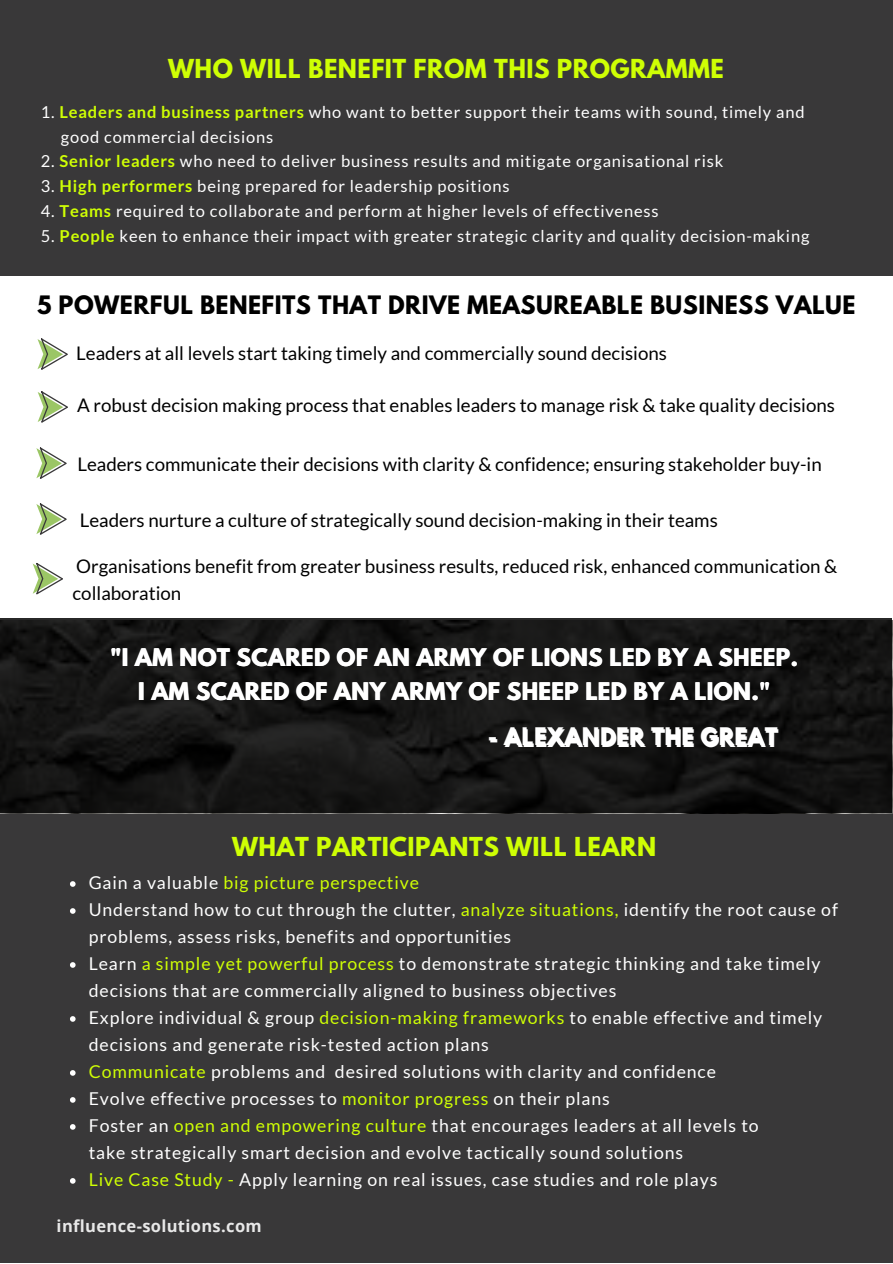
<style>
.page{position:relative;width:893px;height:1264px;background:#fff}
.page>*{position:absolute;margin:0;border:0;box-sizing:border-box;transform-origin:0 0}
.t1{font:700 23.1px "League Spartan";letter-spacing:.02em;color:#cfff04}
.t2{font:700 22.5px "League Spartan";letter-spacing:.02em;color:#000}
.t3{font:700 21.45px/33.8px "League Spartan";letter-spacing:.02em;color:#fff;text-align:center}
.t4{font:18.75px/27px "Lato";color:#000}
.t5{font:17.7px/27px "Lato";letter-spacing:.05em;color:#fff}
.t6{font:16.5px/24.8px "Lato";letter-spacing:.05em;color:#fff}
.t7{font:700 16.5px "Open Sans";letter-spacing:.02em;color:#e8e8e8}
.s1{font-weight:700;color:#cfff04}
.s2{color:#cfff04}
</style>
<div class="page">
<div style="left:0;top:0;width:892px;height:1262px;background:#393839"></div>
<div style="left:0;top:276px;width:892px;height:363px;background:#fff"></div>
<svg style="left:38px;top:338px;width:30px;height:32px"></svg>
<svg style="left:36px;top:447px;width:31px;height:32px"></svg>
<svg style="left:36px;top:503px;width:31px;height:32px"></svg>
<svg style="left:38px;top:391px;width:30px;height:32px"></svg>
<svg style="left:33px;top:563px;width:30px;height:31px"></svg>
<svg style="left:0;top:618px;width:891px;height:195px;fill:#151515"></svg>
<svg style="left:70px;top:881px;width:6px;height:5px"></svg>
<svg style="left:70px;top:908px;width:6px;height:5px"></svg>
<svg style="left:70px;top:962px;width:6px;height:5px"></svg>
<svg style="left:70px;top:1016px;width:6px;height:5px"></svg>
<svg style="left:70px;top:1070px;width:6px;height:5px"></svg>
<svg style="left:70px;top:1097px;width:6px;height:5px"></svg>
<svg style="left:70px;top:1124px;width:6px;height:5px"></svg>
<svg style="left:70px;top:1178px;width:6px;height:5px"></svg>
<h1 class="t1" style="left:168px;top:57px;width:557px">WHO WILL BENEFIT FROM THIS PROGRAMME</h1>
<p class="t6" style="left:61px;top:99px;width:745px;text-indent:-20px">1. <span class="s1">Leaders and business partners</span> who want to better support their teams with sound, timely and good commercial decisions</p>
<p class="t6" style="left:41px;top:149px;width:684px">2. <span class="s1">Senior leaders</span> who need to deliver business results and mitigate organisational risk</p>
<p class="t6" style="left:41px;top:173px;width:470px">3. <span class="s1">High performers</span> being prepared for leadership positions</p>
<p class="t6" style="left:41px;top:198px;width:619px">4. <span class="s1">Teams</span> required to collaborate and perform at higher levels of effectiveness</p>
<p class="t6" style="left:41px;top:223px;width:770px">5. <span class="s1">People</span> keen to enhance their impact with greater strategic clarity and quality decision-making</p>
<p class="t2" style="left:37px;top:293px;width:819px">5 POWERFUL BENEFITS THAT DRIVE MEASUREABLE BUSINESS VALUE</p>
<p class="t4" style="left:76px;top:339px;width:592px">Leaders at all levels start taking timely and commercially sound decisions</p>
<p class="t4" style="left:77px;top:391px;width:759px">A robust decision making process that enables leaders to manage risk &amp; take quality decisions</p>
<p class="t4" style="left:77px;top:450px;width:745px">Leaders communicate their decisions with clarity &amp; confidence; ensuring stakeholder buy-in</p>
<p class="t4" style="left:80px;top:506px;width:639px">Leaders nurture a culture of strategically sound decision-making in their teams</p>
<p class="t4" style="left:73px;top:552px;width:766px">Organisations benefit from greater business results, reduced risk, enhanced communication &amp; collaboration</p>
<p class="t3" style="left:110px;top:643px;width:689px">"I AM NOT SCARED OF AN ARMY OF LIONS LED BY A SHEEP.<br>I AM SCARED OF ANY ARMY OF SHEEP LED BY A LION."</p>
<p class="t3" style="left:489px;top:723px;width:291px">- ALEXANDER THE GREAT</p>
<h1 class="t1" style="left:232px;top:835px;width:425px">WHAT PARTICIPANTS WILL LEARN</h1>
<p class="t5" style="left:89px;top:868px;width:750px">Gain a valuable <span class="s2">big picture perspective<br></span>Understand how to cut through the clutter, <span class="s2">analyze situations,</span> identify the root cause of problems, assess risks, benefits and opportunities<br>Learn <span class="s2">a simple yet powerful process</span> to demonstrate strategic thinking and take timely decisions that are commercially aligned to business objectives<br>Explore individual &amp; group <span class="s2">decision-making frameworks</span> to enable effective and timely decisions and generate risk-tested action plans<br><span class="s2">Communicate</span> problems and desired solutions with clarity and confidence<br>Evolve effective processes to <span class="s2">monitor progress</span> on their plans<br>Foster an <span class="s2">open and empowering culture</span> that encourages leaders at all levels to<br>take strategically smart decision and evolve tactically sound solutions<br><span class="s2">Live Case Study -</span> Apply learning on real issues, case studies and role plays</p>
<p class="t7" style="left:57px;top:1214px;width:207px">influence-solutions.com</p>
</div>
